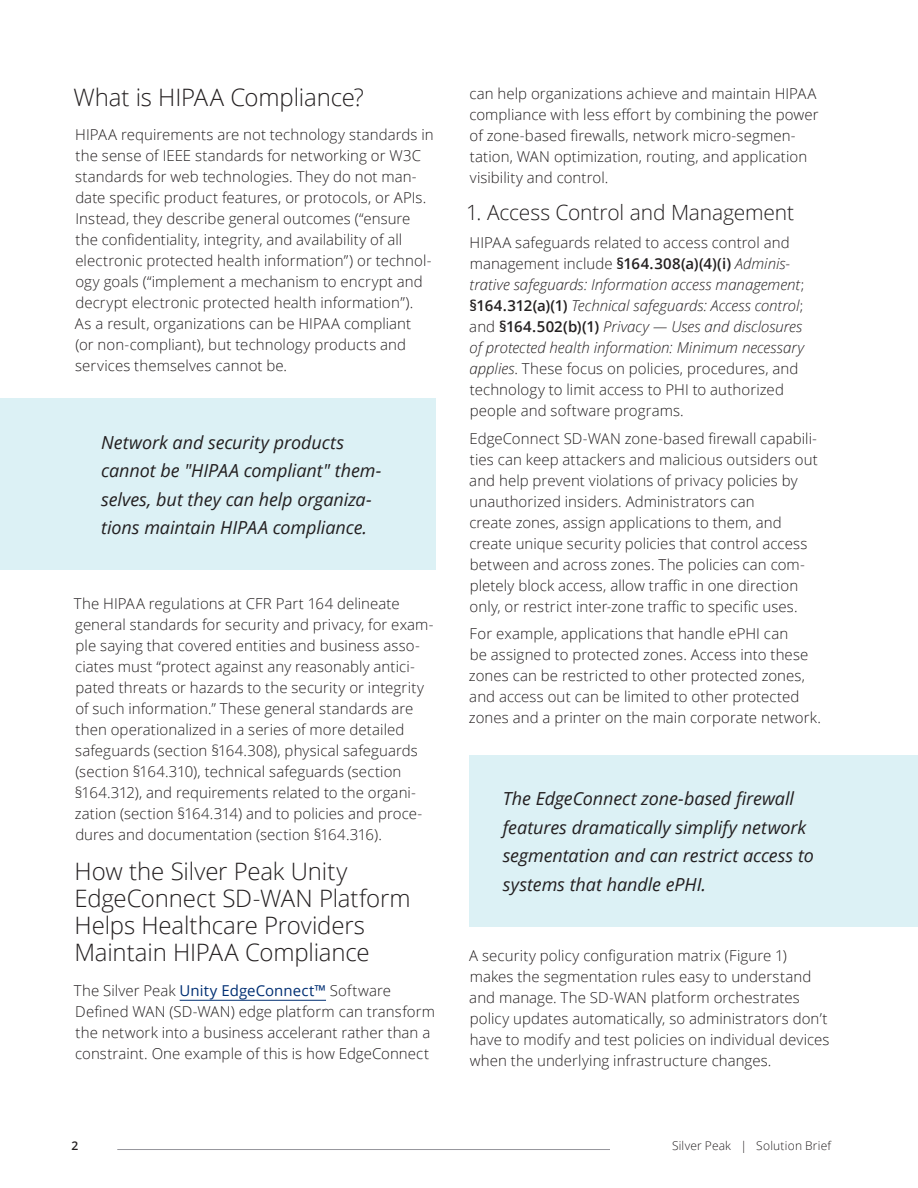
<style>
.page{position:relative;width:918px;height:1188px;background:#fff}
.page>*{position:absolute;margin:0;border:0;box-sizing:border-box;transform-origin:0 0}
.Heading_4{font:300 24px/27px "Open Sans";letter-spacing:-.01em;color:#231f20}
.Heading_5{font:300 21px "Open Sans";letter-spacing:-.005em;color:#231f20}
.t1{font:italic 18px/28.5px "Open Sans";letter-spacing:-.005em;color:#231f20}
.t2{font:300 15px/21px "Open Sans";letter-spacing:.005em;color:#231f20}
.t3{font:300 12px "Open Sans";letter-spacing:.015em;color:#231f20}
.t4{font:600 12px "Open Sans";color:#231f20}
.s1{font-weight:400;color:#002f73}
.s2{font-weight:600}
.s3{font-style:italic}
</style>
<div class="page">
<hr style="left:180px;top:1000px;width:146px;height:1px;background:#002f73">
<div style="left:0;top:398px;width:435px;height:172px;background:#dcf1f5"></div>
<div style="left:469px;top:755px;width:449px;height:172px;background:#dcf1f5"></div>
<hr style="left:117px;top:1149px;width:635px;height:1px;background:#96969c">
<div style="left:610px;top:1141px;width:221px;height:28px;background:#fff"></div>
<p class="Heading_4" style="left:73px;top:83px;width:292px">What is HIPAA Compliance?</p>
<p class="t2" style="left:75px;top:124px;width:360px">HIPAA requirements are not technology standards in the sense of IEEE standards for networking or W3C standards for web technologies. They do not man&shy;date specific product features, or protocols, or APIs.<br>Instead, they describe general outcomes (“ensure the confidentiality, integrity, and availability of all electronic protected health information”) or technol&shy;ogy goals (“implement a mechanism to encrypt and decrypt electronic protected health information”).<br>As a result, organizations can be HIPAA compliant<br>(or non-compliant), but technology products and services themselves cannot be.</p>
<p class="t1" style="left:101px;top:427px;width:282px">Network and security products cannot be "HIPAA compliant" them&shy;selves, but they can help organiza&shy;tions maintain HIPAA compliance.</p>
<p class="t2" style="left:74px;top:592px;width:361px">The HIPAA regulations at CFR Part 164 delineate general standards for security and privacy, for exam&shy;ple saying that covered entities and business asso&shy;ciates must “protect against any reasonably antici&shy;pated threats or hazards to the security or integrity of such information.” These general standards are then operationalized in a series of more detailed safeguards (section §164.308), physical safeguards (section §164.310), technical safeguards (section §164.312), and requirements related to the organi&shy;zation (section §164.314) and to policies and proce&shy;dures and documentation (section §164.316).</p>
<p class="Heading_4" style="left:75px;top:857px;width:338px">How the Silver Peak Unity<br>EdgeConnect SD-WAN Platform<br>Helps Healthcare Providers<br>Maintain HIPAA Compliance</p>
<p class="t2" style="left:74px;top:979px;width:363px">The Silver Peak <span class="s1">Unity EdgeConnect™</span> Software Defined WAN (SD-WAN) edge platform can transform the network into a business accelerant rather than a constraint. One example of this is how EdgeConnect</p>
<p class="t2" style="left:469px;top:82px;width:351px">can help organizations achieve and maintain HIPAA compliance with less effort by combining the power of zone-based firewalls, network micro-segmen&shy;tation, WAN optimization, routing, and application visibility and control.</p>
<p class="Heading_5" style="left:466px;top:198px;width:330px">1. Access Control and Management</p>
<p class="t2" style="left:469px;top:232px;width:337px">HIPAA safeguards related to access control and management include <span class="s2">§164.308(a)(4)(i)</span> <span class="s3">Adminis&shy;trative safeguards: Information access management</span>; <span class="s2">§164.312(a)(1)</span> <span class="s3">Technical safeguards: Access control</span>; and <span class="s2">§164.502(b)(1)</span> <span class="s3">Privacy — Uses and disclosures of protected health information: Minimum necessary applies</span>. These focus on policies, procedures, and technology to limit access to PHI to authorized people and software programs.</p>
<p class="t2" style="left:469px;top:427px;width:350px">EdgeConnect SD-WAN zone-based firewall capabili&shy;ties can keep attackers and malicious outsiders out and help prevent violations of privacy policies by unauthorized insiders. Administrators can<br>create zones, assign applications to them, and create unique security policies that control access between and across zones. The policies can com&shy;pletely block access, allow traffic in one direction only, or restrict inter-zone traffic to specific uses.</p>
<p class="t2" style="left:469px;top:623px;width:354px">For example, applications that handle ePHI can<br>be assigned to protected zones. Access into these zones can be restricted to other protected zones, and access out can be limited to other protected zones and a printer on the main corporate network.</p>
<p class="t1" style="left:503px;top:784px;width:312px">The EdgeConnect zone-based firewall features dramatically simplify network segmentation and can restrict access to systems that handle ePHI.</p>
<p class="t2" style="left:469px;top:945px;width:362px">A security policy configuration matrix (Figure 1) makes the segmentation rules easy to understand and manage. The SD-WAN platform orchestrates policy updates automatically, so administrators don’t have to modify and test policies on individual devices when the underlying infrastructure changes.</p>
<p class="t4" style="left:72px;top:1138px;width:8px">2</p>
<p class="t3" style="left:672px;top:1138px;width:161px">Silver Peak | Solution Brief</p>
</div>
